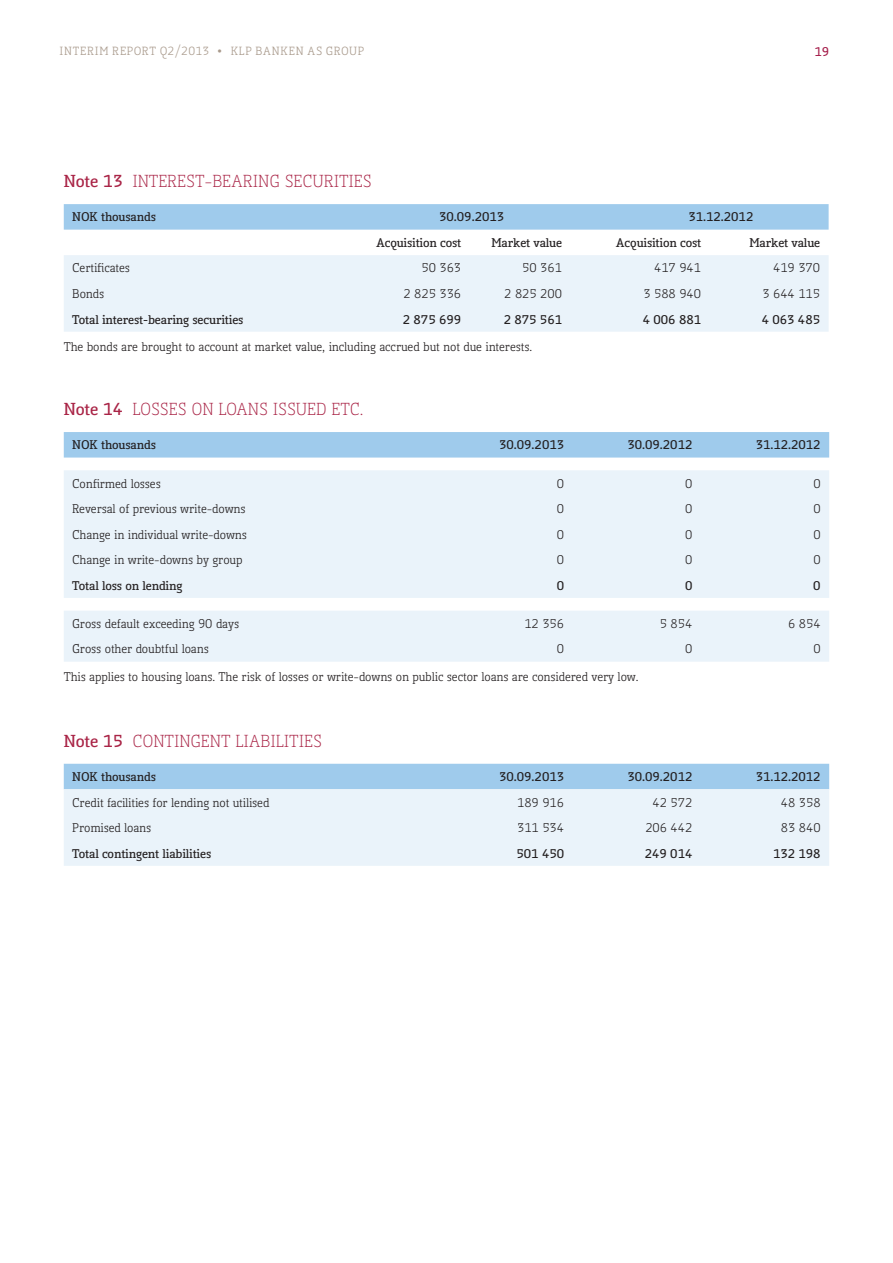
<style>
.page{position:relative;width:893px;height:1263px;background:#fff}
.page>*{position:absolute;margin:0;border:0;box-sizing:border-box;transform-origin:0 0}
.NOTER{font:300 16.5px "Kofi Pure Serif";color:#a92446}
.Tabelltekst{font:12px "Kofi Pure Serif";color:#231f20}
.Tabelltekst_HEADER{font:700 12px "Kofi Pure Serif";color:#231f20}
.t1{font:700 12px "Kofi Pure Serif";color:#a6204c}
.t2{font:11.25px "Kofi Pure Serif";letter-spacing:.065em;color:#a99a8c}
.s1{font-size:16.5px}
.s2{font-weight:700}
</style>
<div class="page">
<div style="left:64px;top:432px;width:765px;height:26px;background:#9fcbec"></div>
<div style="left:64px;top:470px;width:765px;height:192px;background:#eaf3fa"></div>
<svg style="left:64px;top:204px;width:765px;height:26px;background:#a0cbec"></svg>
<div style="left:64px;top:255px;width:765px;height:77px;background:#eaf3fa"></div>
<div style="left:64px;top:764px;width:765px;height:25px;background:#9fcbec"></div>
<div style="left:64px;top:789px;width:765px;height:77px;background:#eaf3fa"></div>
<p class="t2" style="left:60px;top:44px;width:306px">INTERIM REPORT Q2/2013 <span class="s1">•</span> KLP BANKEN AS GROUP</p>
<p class="t1" style="left:815px;top:43px;width:16px">19</p>
<p class="NOTER" style="left:64px;top:171px;width:309px"><span class="s2">Note 13</span> INTEREST-BEARING SECURITIES</p>
<p class="Tabelltekst_HEADER" style="left:72px;top:209px;width:85px">NOK thousands</p>
<p class="Tabelltekst_HEADER" style="left:439px;top:209px;width:67px">30.09.2013</p>
<p class="Tabelltekst_HEADER" style="left:688px;top:209px;width:67px">31.12.2012</p>
<p class="Tabelltekst_HEADER" style="left:376px;top:234px;width:87px">Acquisition cost</p>
<p class="Tabelltekst_HEADER" style="left:491px;top:234px;width:72px">Market value</p>
<p class="Tabelltekst_HEADER" style="left:616px;top:234px;width:87px">Acquisition cost</p>
<p class="Tabelltekst_HEADER" style="left:749px;top:234px;width:72px">Market value</p>
<p class="Tabelltekst" style="left:72px;top:260px;width:59px">Certificates</p>
<p class="Tabelltekst" style="left:421px;top:260px;width:41px">50 363</p>
<p class="Tabelltekst" style="left:522px;top:260px;width:41px">50 361</p>
<p class="Tabelltekst" style="left:654px;top:260px;width:49px">417 941</p>
<p class="Tabelltekst" style="left:773px;top:260px;width:49px">419 370</p>
<p class="Tabelltekst" style="left:72px;top:286px;width:33px">Bonds</p>
<p class="Tabelltekst" style="left:403px;top:286px;width:59px">2 825 336</p>
<p class="Tabelltekst" style="left:504px;top:286px;width:59px">2 825 200</p>
<p class="Tabelltekst" style="left:643px;top:286px;width:59px">3 588 940</p>
<p class="Tabelltekst" style="left:762px;top:286px;width:59px">3 644 115</p>
<p class="Tabelltekst_HEADER" style="left:72px;top:311px;width:173px">Total interest-bearing securities</p>
<p class="Tabelltekst_HEADER" style="left:403px;top:311px;width:60px">2 875 699</p>
<p class="Tabelltekst_HEADER" style="left:504px;top:311px;width:60px">2 875 561</p>
<p class="Tabelltekst_HEADER" style="left:643px;top:311px;width:60px">4 006 881</p>
<p class="Tabelltekst_HEADER" style="left:762px;top:311px;width:60px">4 063 485</p>
<p class="Tabelltekst" style="left:64px;top:339px;width:470px">The bonds are brought to account at market value, including accrued but not due interests.</p>
<p class="NOTER" style="left:64px;top:399px;width:301px"><span class="s2">Note 14</span> LOSSES ON LOANS ISSUED ETC.</p>
<p class="Tabelltekst_HEADER" style="left:72px;top:437px;width:85px">NOK thousands</p>
<p class="Tabelltekst_HEADER" style="left:499px;top:437px;width:67px">30.09.2013</p>
<p class="Tabelltekst_HEADER" style="left:627px;top:437px;width:67px">30.09.2012</p>
<p class="Tabelltekst_HEADER" style="left:756px;top:437px;width:67px">31.12.2012</p>
<p class="Tabelltekst" style="left:72px;top:476px;width:90px">Confirmed losses</p>
<p class="Tabelltekst" style="left:557px;top:476px;width:9px">0</p>
<p class="Tabelltekst" style="left:685px;top:476px;width:9px">0</p>
<p class="Tabelltekst" style="left:813px;top:476px;width:9px">0</p>
<p class="Tabelltekst" style="left:72px;top:501px;width:175px">Reversal of previous write-downs</p>
<p class="Tabelltekst" style="left:557px;top:501px;width:9px">0</p>
<p class="Tabelltekst" style="left:685px;top:501px;width:9px">0</p>
<p class="Tabelltekst" style="left:813px;top:501px;width:9px">0</p>
<p class="Tabelltekst" style="left:72px;top:527px;width:176px">Change in individual write-downs</p>
<p class="Tabelltekst" style="left:557px;top:527px;width:9px">0</p>
<p class="Tabelltekst" style="left:685px;top:527px;width:9px">0</p>
<p class="Tabelltekst" style="left:813px;top:527px;width:9px">0</p>
<p class="Tabelltekst" style="left:72px;top:552px;width:172px">Change in write-downs by group</p>
<p class="Tabelltekst" style="left:557px;top:552px;width:9px">0</p>
<p class="Tabelltekst" style="left:685px;top:552px;width:9px">0</p>
<p class="Tabelltekst" style="left:813px;top:552px;width:9px">0</p>
<p class="Tabelltekst_HEADER" style="left:72px;top:577px;width:112px">Total loss on lending</p>
<p class="Tabelltekst_HEADER" style="left:557px;top:577px;width:9px">0</p>
<p class="Tabelltekst_HEADER" style="left:685px;top:577px;width:9px">0</p>
<p class="Tabelltekst_HEADER" style="left:813px;top:577px;width:9px">0</p>
<p class="Tabelltekst" style="left:72px;top:616px;width:168px">Gross default exceeding 90 days</p>
<p class="Tabelltekst" style="left:524px;top:616px;width:41px">12 356</p>
<p class="Tabelltekst" style="left:660px;top:616px;width:34px">5 854</p>
<p class="Tabelltekst" style="left:788px;top:616px;width:34px">6 854</p>
<p class="Tabelltekst" style="left:72px;top:641px;width:138px">Gross other doubtful loans</p>
<p class="Tabelltekst" style="left:557px;top:641px;width:9px">0</p>
<p class="Tabelltekst" style="left:685px;top:641px;width:9px">0</p>
<p class="Tabelltekst" style="left:813px;top:641px;width:9px">0</p>
<p class="Tabelltekst" style="left:64px;top:669px;width:576px">This applies to housing loans. The risk of losses or write-downs on public sector loans are considered very low.</p>
<p class="NOTER" style="left:64px;top:731px;width:260px"><span class="s2">Note 15</span> CONTINGENT LIABILITIES</p>
<p class="Tabelltekst_HEADER" style="left:72px;top:768px;width:85px">NOK thousands</p>
<p class="Tabelltekst_HEADER" style="left:499px;top:768px;width:67px">30.09.2013</p>
<p class="Tabelltekst_HEADER" style="left:627px;top:768px;width:67px">30.09.2012</p>
<p class="Tabelltekst_HEADER" style="left:756px;top:768px;width:67px">31.12.2012</p>
<p class="Tabelltekst" style="left:72px;top:795px;width:199px">Credit facilities for lending not utilised</p>
<p class="Tabelltekst" style="left:517px;top:795px;width:49px">189 916</p>
<p class="Tabelltekst" style="left:653px;top:795px;width:41px">42 572</p>
<p class="Tabelltekst" style="left:781px;top:795px;width:41px">48 358</p>
<p class="Tabelltekst" style="left:72px;top:820px;width:80px">Promised loans</p>
<p class="Tabelltekst" style="left:517px;top:820px;width:49px">311 534</p>
<p class="Tabelltekst" style="left:645px;top:820px;width:49px">206 442</p>
<p class="Tabelltekst" style="left:781px;top:820px;width:41px">83 840</p>
<p class="Tabelltekst_HEADER" style="left:72px;top:845px;width:140px">Total contingent liabilities</p>
<p class="Tabelltekst_HEADER" style="left:516px;top:845px;width:49px">501 450</p>
<p class="Tabelltekst_HEADER" style="left:645px;top:845px;width:49px">249 014</p>
<p class="Tabelltekst_HEADER" style="left:773px;top:845px;width:49px">132 198</p>
</div>
